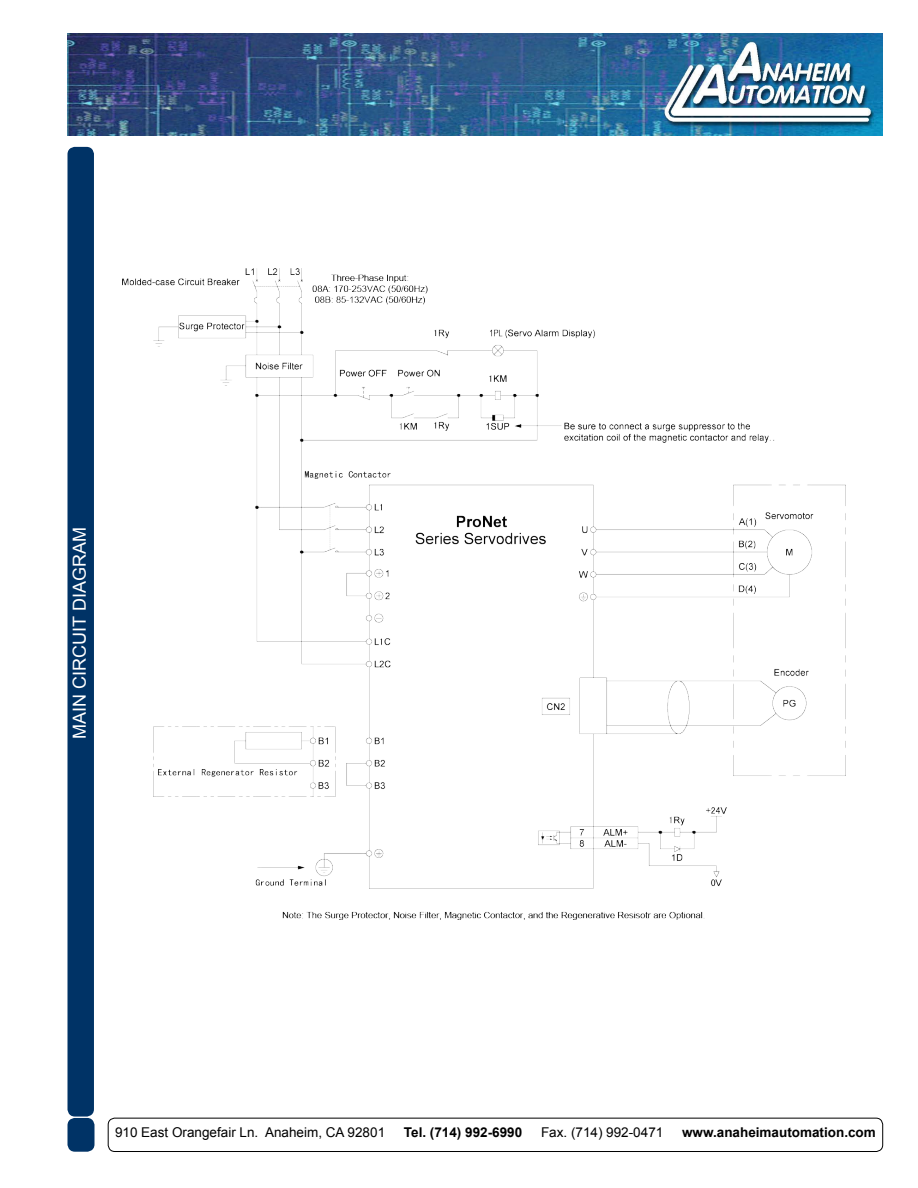
<style>
.page{position:relative;width:918px;height:1188px;background:#fff}
.page>*{position:absolute;margin:0;border:0;box-sizing:border-box;transform-origin:0 0}
.t1{font:18px "Arial";color:#fff}
.t2{font:13.5px "Arial";color:#000}
.t3{font:700 13.5px "Arial";color:#000}
</style>
<div class="page">
<img style="left:68px;top:34px;width:815px;height:101px">
<div style="left:68px;top:1119px;width:26px;height:32px;background:#036;border-radius:7px"></div>
<div style="left:68px;top:1118px;width:26px;height:34px;border:2px solid #036;border-radius:7px"></div>
<div style="left:108px;top:1118px;width:775px;height:34px;border:1px solid #000;border-radius:7px"></div>
<div style="left:68px;top:148px;width:25px;height:968px;background:#036;border-radius:7px"></div>
<div style="left:68px;top:147px;width:26px;height:970px;border:2px solid #036;border-radius:7px"></div>
<img style="left:122px;top:268px;width:723px;height:652px">
<h1 class="t1" style="left:68px;top:739px;width:213px;rotate:-90deg">MAIN CIRCUIT DIAGRAM</h1>
<p class="t2" style="left:115px;top:1124px;width:272px">910 East Orangefair Ln. Anaheim, CA 92801</p>
<p class="t3" style="left:404px;top:1124px;width:120px">Tel. (714) 992-6990</p>
<p class="t2" style="left:541px;top:1124px;width:124px">Fax. (714) 992-0471</p>
<p class="t3" style="left:682px;top:1124px;width:195px">www.anaheimautomation.com</p>
</div>
